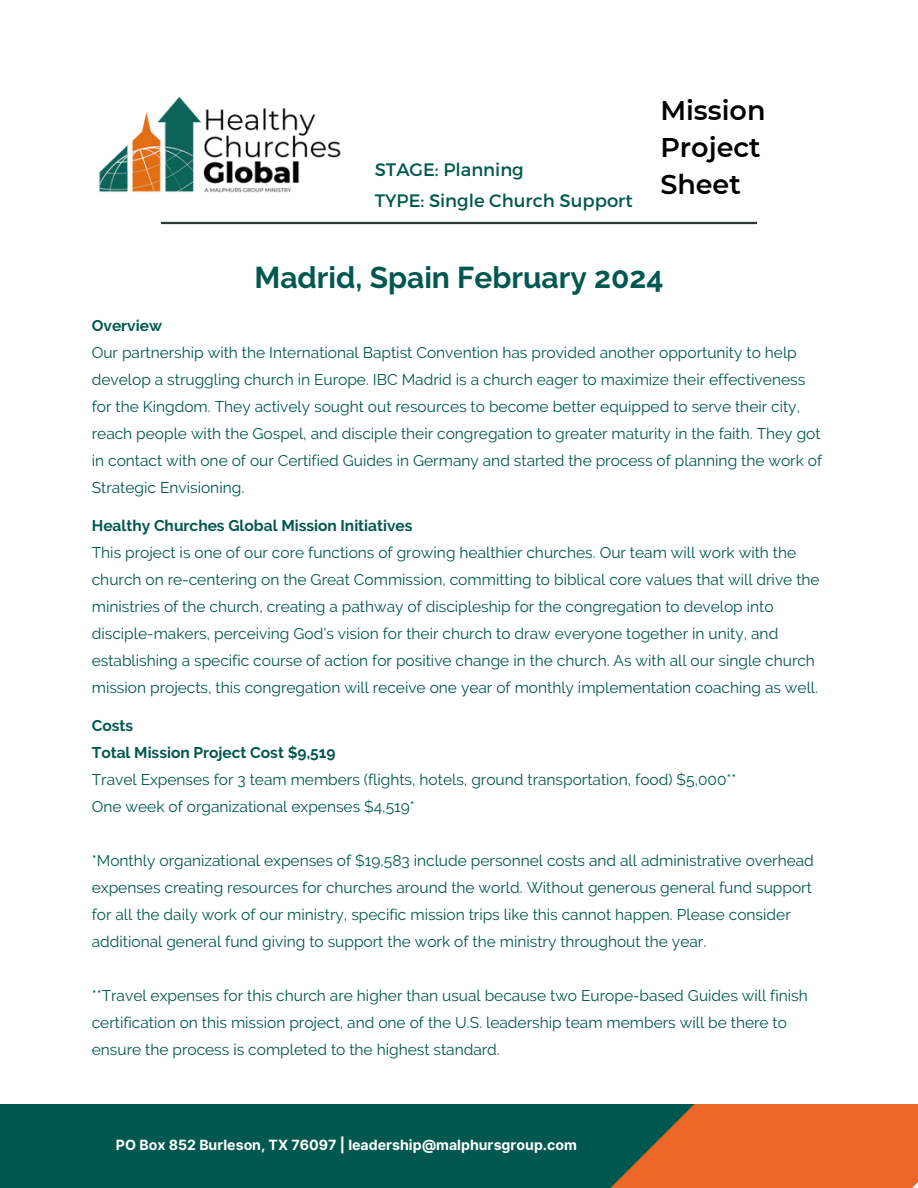
<style>
.page{position:relative;width:918px;height:1188px;background:#fff}
.page>*{position:absolute;margin:0;border:0;box-sizing:border-box;transform-origin:0 0}
.t1{font:700 30px "Raleway";color:#00584f}
.t2{font:600 27px/37.2px "Montserrat";color:#000}
.t3{font:18px/31.2px "Montserrat";color:#00584f}
.t4{font:15.45px/27px "Raleway";color:#00584f}
.t5{font:700 15.45px/27px "Raleway";color:#00584f}
.t6{font:700 14.1px "Inter";color:#fff}
</style>
<div class="page">
<div style="left:0;top:1104px;width:896px;height:84px;background:#00584f"></div>
<hr style="left:161px;top:222px;width:596px;height:2px;background:#313736">
<svg style="left:610px;top:1104px;width:308px;height:84px;background:#ca642b"></svg>
<img style="left:99px;top:96px;width:248px;height:126px">
<p class="t3" style="left:375px;top:154px;width:259px">STAGE: Planning<br>TYPE: Single Church Support</p>
<h2 class="t2" style="left:660px;top:91px;width:107px">Mission<br>Project<br>Sheet</h2>
<h1 class="t1" style="left:254px;top:260px;width:411px">Madrid, Spain February 2024</h1>
<p class="t5" style="left:92px;top:312px;width:72px">Overview</p>
<p class="t4" style="left:92px;top:339px;width:732px">Our partnership with the International Baptist Convention has provided another opportunity to help develop a struggling church in Europe. IBC Madrid is a church eager to maximize their effectiveness for the Kingdom. They actively sought out resources to become better equipped to serve their city, reach people with the Gospel, and disciple their congregation to greater maturity in the faith. They got in contact with one of our Certified Guides in Germany and started the process of planning the work of Strategic Envisioning.</p>
<p class="t5" style="left:92px;top:512px;width:322px">Healthy Churches Global Mission Initiatives</p>
<p class="t4" style="left:92px;top:539px;width:729px">This project is one of our core functions of growing healthier churches. Our team will work with the church on re-centering on the Great Commission, committing to biblical core values that will drive the ministries of the church, creating a pathway of discipleship for the congregation to develop into disciple-makers, perceiving God’s vision for their church to draw everyone together in unity, and establishing a specific course of action for positive change in the church. As with all our single church mission projects, this congregation will receive one year of monthly implementation coaching as well.</p>
<p class="t5" style="left:92px;top:712px;width:245px">Costs<br>Total Mission Project Cost $9,519</p>
<p class="t4" style="left:92px;top:766px;width:646px">Travel Expenses for 3 team members (flights, hotels, ground transportation, food) $5,000**<br>One week of organizational expenses $4,519*</p>
<p class="t4" style="left:92px;top:847px;width:724px">*Monthly organizational expenses of $19,583 include personnel costs and all administrative overhead expenses creating resources for churches around the world. Without generous general fund support for all the daily work of our ministry, specific mission trips like this cannot happen. Please consider additional general fund giving to support the work of the ministry throughout the year.</p>
<p class="t4" style="left:92px;top:982px;width:717px">**Travel expenses for this church are higher than usual because two Europe-based Guides will finish certification on this mission project, and one of the U.S. leadership team members will be there to ensure the process is completed to the highest standard.</p>
<p class="t6" style="left:116px;top:1135px;width:462px">PO Box 852 Burleson, TX 76097 | leadership@malphursgroup.com</p>
</div>
